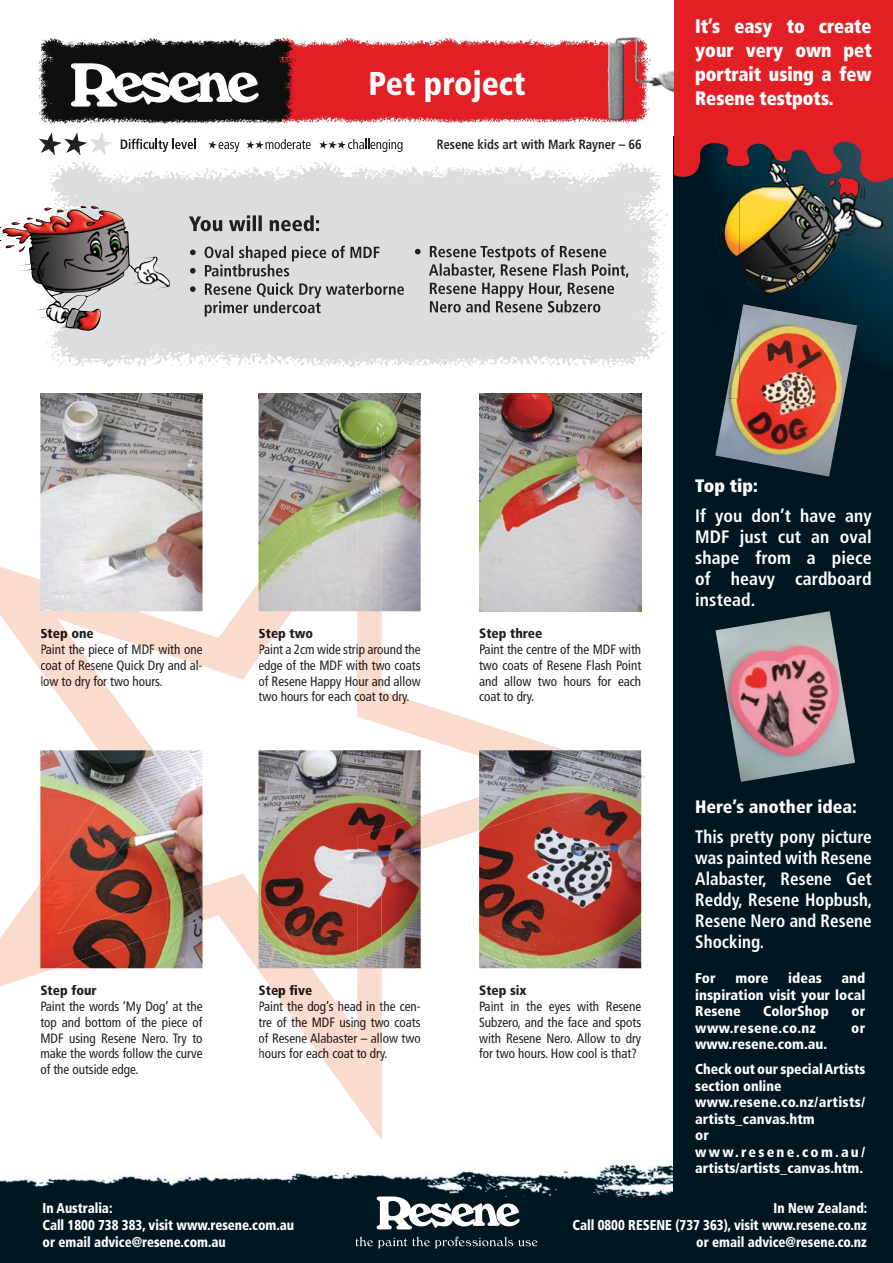
<style>
.page{position:relative;width:893px;height:1263px;background:#fff}
.page>*{position:absolute;margin:0;border:0;box-sizing:border-box;transform-origin:0 0}
.t1{font:900 condensed 33px "Frutiger";color:#fff}
.t2{font:900 condensed 19.5px/24px "Frutiger";color:#fff;text-align:justify;scale:.93 1}
.t3{font:700 condensed 18px/21px "Frutiger";color:#fff;text-align:justify;scale:.95 1}
.t4{font:700 condensed 18px/21px "Frutiger";color:#fff;text-align:justify}
.t5{font:900 condensed 18px "Frutiger";color:#fff}
.t6{font:900 condensed 18px "Frutiger";letter-spacing:.005em;color:#fff}
.t7{font:900 condensed 14.25px/16.5px "Frutiger";color:#fff}
.t8{font:900 condensed 14.25px/16.5px "Frutiger";color:#fff;scale:.92 1}
.t9{font:900 condensed 14.25px "Frutiger";letter-spacing:.03em;color:#fff}
.t10{font:condensed 13.5px/15.8px "Frutiger";color:#231f20;text-align:justify}
.t11{font:900 condensed 13.5px "Frutiger";color:#231f20}
.t12{font:700 condensed 13.5px "Frutiger";letter-spacing:-.005em;color:#231f20;scale:.95 1}
.t13{font:condensed 13.5px "Frutiger";color:#211512}
.t14{font:900 condensed 13.5px "Frutiger";color:#211512}
</style>
<div class="page">
<div style="left:674px;top:0;width:219px;height:1263px;background:#001722"></div>
<img style="left:740px;top:196px;width:109px;height:108px">
<img style="left:849px;top:196px;width:44px;height:171px">
<img style="left:315px;top:37px;width:359px;height:99px">
<img style="left:38px;top:38px;width:277px;height:86px">
<svg style="left:674px;top:0;width:219px;height:196px"></svg>
<img style="left:38px;top:152px;width:702px;height:247px">
<svg style="left:0;top:412px;width:646px;height:728px"></svg>
<svg style="left:58px;top:522px;width:484px;height:509px"></svg>
<img style="left:0;top:1161px;width:674px;height:102px">
<svg style="left:39px;top:132px;width:74px;height:23px"></svg>
<svg style="left:121px;top:139px;width:75px;height:13px"></svg>
<svg style="left:319px;top:139px;width:83px;height:13px"></svg>
<svg style="left:246px;top:139px;width:65px;height:10px"></svg>
<svg style="left:209px;top:141px;width:30px;height:11px"></svg>
<svg style="left:429px;top:134px;width:190px;height:44px"></svg>
<svg style="left:355px;top:1236px;width:183px;height:12px"></svg>
<svg style="left:377px;top:1196px;width:143px;height:33px"></svg>
<img style="left:715px;top:403px;width:128px;height:74px">
<img style="left:725px;top:304px;width:132px;height:99px">
<img style="left:726px;top:324px;width:14px;height:75px">
<img style="left:715px;top:611px;width:140px;height:171px">
<img style="left:0;top:206px;width:100px;height:99px">
<img style="left:189px;top:215px;width:130px;height:16px">
<img style="left:190px;top:246px;width:189px;height:15px">
<img style="left:190px;top:264px;width:99px;height:12px">
<img style="left:190px;top:283px;width:215px;height:15px">
<img style="left:205px;top:301px;width:116px;height:16px">
<img style="left:415px;top:245px;width:192px;height:16px">
<img style="left:429px;top:263px;width:200px;height:15px">
<img style="left:430px;top:283px;width:185px;height:15px">
<img style="left:430px;top:300px;width:170px;height:12px">
<svg style="left:71px;top:63px;width:188px;height:44px"></svg>
<img style="left:40px;top:393px;width:162px;height:218px">
<img style="left:40px;top:580px;width:97px;height:31px">
<svg style="left:41px;top:629px;width:161px;height:60px"></svg>
<img style="left:259px;top:393px;width:162px;height:218px">
<img style="left:259px;top:412px;width:123px;height:199px">
<img style="left:292px;top:522px;width:65px;height:89px">
<svg style="left:259px;top:629px;width:123px;height:28px"></svg>
<div style="left:357px;top:660px;width:25px;height:13px;background:#fadccf"></div>
<div style="left:259px;top:660px;width:98px;height:13px;background:#fff"></div>
<div style="left:357px;top:675px;width:25px;height:14px;background:#fadccf"></div>
<div style="left:259px;top:675px;width:98px;height:14px;background:#fff"></div>
<svg style="left:357px;top:691px;width:52px;height:13px"></svg>
<div style="left:259px;top:691px;width:98px;height:13px;background:#fff"></div>
<img style="left:479px;top:393px;width:162px;height:218px">
<img style="left:40px;top:750px;width:162px;height:218px">
<img style="left:58px;top:750px;width:144px;height:184px">
<img style="left:259px;top:750px;width:162px;height:218px">
<svg style="left:269px;top:985px;width:113px;height:76px"></svg>
<img style="left:479px;top:831px;width:162px;height:137px">
<img style="left:479px;top:750px;width:162px;height:81px">
<img style="left:479px;top:756px;width:63px;height:41px">
<h1 class="t1" style="left:368px;top:64px;width:159px">Pet project</h1>
<p class="t12" style="left:436px;top:137px;width:217px">Resene kids art with Mark Rayner – 66</p>
<h2 class="t2" style="left:695px;top:14px;width:191px">It’s easy to create your very own pet portrait using a few Resene testpots.</h2>
<p class="t14" style="left:40px;top:626px;width:55px">Step one</p>
<p class="t13" style="left:40px;top:642px;width:164px">Paint the piece of MDF with one</p>
<p class="t10" style="left:40px;top:657px;width:164px">coat of Resene Quick Dry and al&shy;low to dry for two hours.</p>
<p class="t14" style="left:259px;top:626px;width:56px">Step two</p>
<p class="t10" style="left:259px;top:642px;width:164px">Paint a 2cm wide strip around the edge of the MDF with two coats of Resene Happy Hour and allow two hours for each coat to dry.</p>
<p class="t11" style="left:40px;top:982px;width:58px">Step four</p>
<p class="t10" style="left:40px;top:999px;width:164px">Paint the words ‘My Dog’ at the top and bottom of the piece of MDF using Resene Nero. Try to make the words follow the curve of the outside edge.</p>
<p class="t11" style="left:259px;top:982px;width:55px">Step five</p>
<p class="t10" style="left:259px;top:999px;width:164px">Paint the dog’s head in the cen&shy;tre of the MDF using two coats of Resene Alabaster – allow two hours for each coat to dry.</p>
<p class="t11" style="left:479px;top:626px;width:65px">Step three</p>
<p class="t10" style="left:479px;top:642px;width:164px">Paint the centre of the MDF with two coats of Resene Flash Point and allow two hours for each coat to dry.</p>
<p class="t11" style="left:479px;top:982px;width:49px">Step six</p>
<p class="t10" style="left:479px;top:999px;width:164px">Paint in the eyes with Resene Subzero, and the face and spots with Resene Nero. Allow to dry for two hours. How cool is that?</p>
<h3 class="t6" style="left:695px;top:475px;width:64px">Top tip:</h3>
<h3 class="t4" style="left:695px;top:505px;width:178px">If you don’t have any MDF just cut an oval shape from a piece of heavy cardboard instead.</h3>
<h3 class="t5" style="left:695px;top:796px;width:163px">Here’s another idea:</h3>
<h3 class="t3" style="left:695px;top:826px;width:188px">This pretty pony picture was painted with Resene Alabaster, Resene Get Reddy, Resene Hopbush, Resene Nero and Resene Shocking.</h3>
<p class="t7" style="left:695px;top:970px;width:22px">For</p>
<p class="t7" style="left:735px;top:970px;width:35px">more</p>
<p class="t7" style="left:788px;top:970px;width:35px">ideas</p>
<p class="t7" style="left:695px;top:970px;width:172px;text-align:justify;text-indent:146px">and inspiration visit your local Resene</p>
<p class="t7" style="left:763px;top:1003px;width:67px">ColorShop</p>
<p class="t7" style="left:852px;top:1003px;width:15px">or</p>
<p class="t9" style="left:695px;top:1019px;width:122px">www.resene.co.nz</p>
<p class="t7" style="left:851px;top:1020px;width:16px">or</p>
<p class="t7" style="left:695px;top:1032px;width:172px;line-height:25px">www.resene.com.au.<br>Check out our special Artists</p>
<p class="t7" style="left:695px;top:1078px;width:172px">section online www.resene.co.nz/artists/ artists_canvas.htm<br>or www.resene.com.au/ artists/artists_canvas.htm.</p>
<p class="t8" style="left:43px;top:1200px;width:275px">In Australia:<br>Call 1800 738 383, visit www.resene.com.au or email advice@resene.com.au</p>
<p class="t8" style="left:573px;top:1200px;width:322px;text-align:right">In New Zealand:<br>Call 0800 RESENE (737 363), visit www.resene.co.nz or email advice@resene.co.nz</p>
</div>
